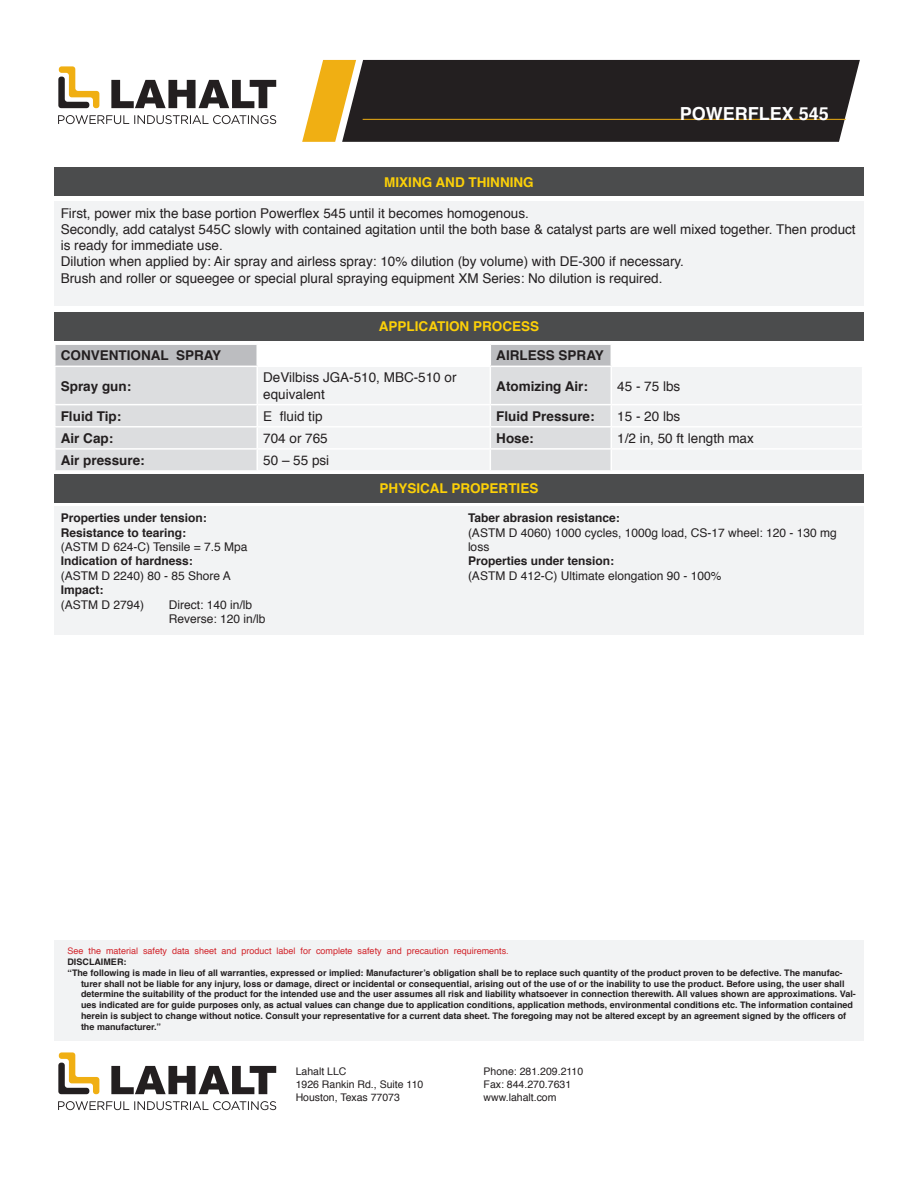
<style>
.page{position:relative;width:918px;height:1188px;background:#fff}
.page>*{position:absolute;margin:0;border:0;box-sizing:border-box;transform-origin:0 0}
.t1{font:700 18px "Helvetica";color:#fff}
.t2{font:13.5px/16.2px "Helvetica";color:#231f20}
.t3{font:700 13.5px "Helvetica";color:#231f20}
.t4{font:700 13.5px "Helvetica";color:#fcd008}
.t5{font:12px/14.4px "Helvetica";color:#231f20}
.t6{font:700 12px "Helvetica";color:#231f20}
.t7{font:10.5px/12.6px "Helvetica";color:#231f20}
.t8{font:700 9px/10.8px "Helvetica";color:#231f20}
.t9{font:9px "Helvetica";color:#d1232a}
</style>
<div class="page">
<svg style="left:302px;top:60px;width:558px;height:82px"></svg>
<svg style="left:58px;top:66px;width:41px;height:42px"></svg>
<svg style="left:111px;top:80px;width:165px;height:28px"></svg>
<svg style="left:58px;top:115px;width:218px;height:9px"></svg>
<svg style="left:58px;top:1052px;width:41px;height:42px"></svg>
<svg style="left:111px;top:1066px;width:165px;height:28px"></svg>
<svg style="left:58px;top:1101px;width:218px;height:9px"></svg>
<div style="left:54px;top:167px;width:810px;height:28px;background:#4b4c4d"></div>
<div style="left:54px;top:312px;width:810px;height:28px;background:#4b4c4d"></div>
<div style="left:54px;top:474px;width:810px;height:28px;background:#4b4c4d"></div>
<div style="left:54px;top:201px;width:810px;height:105px;background:#f2f3f4"></div>
<div style="left:54px;top:507px;width:810px;height:128px;background:#f2f3f4"></div>
<div style="left:54px;top:941px;width:810px;height:100px;background:#f2f3f4"></div>
<div style="left:56px;top:367px;width:200px;height:103px;background:#dcdddf"></div>
<svg style="left:258px;top:367px;width:604px;height:103px;fill:#f2f3f4"></svg>
<svg style="left:55px;top:345px;width:556px;height:21px"></svg>
<hr style="left:490px;top:367px;width:1px;height:37px;background:#fff">
<hr style="left:611px;top:367px;width:1px;height:37px;background:#fff">
<hr style="left:54px;top:404px;width:203px;height:1px;background:#fff">
<hr style="left:257px;top:404px;width:233px;height:1px;background:#fff">
<hr style="left:490px;top:404px;width:121px;height:1px;background:#fff">
<hr style="left:611px;top:404px;width:252px;height:1px;background:#fff">
<hr style="left:54px;top:426px;width:203px;height:2px;background:#fff">
<hr style="left:257px;top:426px;width:233px;height:2px;background:#fff">
<hr style="left:490px;top:426px;width:121px;height:2px;background:#fff">
<hr style="left:611px;top:426px;width:252px;height:2px;background:#fff">
<hr style="left:54px;top:448px;width:203px;height:2px;background:#fff">
<hr style="left:257px;top:448px;width:233px;height:2px;background:#fff">
<hr style="left:490px;top:448px;width:121px;height:2px;background:#fff">
<svg style="left:490px;top:405px;width:1px;height:65px"></svg>
<hr style="left:611px;top:448px;width:252px;height:2px;background:#fff">
<svg style="left:611px;top:405px;width:1px;height:65px"></svg>
<p class="t4" style="left:384px;top:171px;width:151px">MIXING AND THINNING</p>
<p class="t1" style="left:680px;top:99px;width:151px">POWERFLEX 545</p>
<p class="t2" style="left:61px;top:205px;width:470px">First, power mix the base portion Powerflex 545 until it becomes homogenous.</p>
<p class="t2" style="left:61px;top:222px;width:796px">Secondly, add catalyst 545C slowly with contained agitation until the both base &amp; catalyst parts are well mixed together. Then product is ready for immediate use.</p>
<p class="t2" style="left:61px;top:254px;width:625px">Dilution when applied by: Air spray and airless spray: 10% dilution (by volume) with DE-300 if necessary.</p>
<p class="t2" style="left:61px;top:270px;width:603px">Brush and roller or squeegee or special plural spraying equipment XM Series: No dilution is required.</p>
<p class="t4" style="left:379px;top:316px;width:162px">APPLICATION PROCESS</p>
<p class="t3" style="left:61px;top:345px;width:162px">CONVENTIONAL SPRAY</p>
<p class="t3" style="left:496px;top:345px;width:109px">AIRLESS SPRAY</p>
<p class="t3" style="left:61px;top:375px;width:72px">Spray gun:</p>
<p class="t2" style="left:263px;top:370px;width:195px">DeVilbiss JGA-510, MBC-510 or equivalent</p>
<p class="t3" style="left:496px;top:375px;width:93px">Atomizing Air:</p>
<p class="t2" style="left:617px;top:378px;width:65px">45 - 75 lbs</p>
<p class="t3" style="left:61px;top:405px;width:62px">Fluid Tip:</p>
<p class="t2" style="left:263px;top:408px;width:61px">E fluid tip</p>
<p class="t3" style="left:496px;top:405px;width:100px">Fluid Pressure:</p>
<p class="t2" style="left:617px;top:408px;width:65px">15 - 20 lbs</p>
<p class="t3" style="left:61px;top:427px;width:54px">Air Cap:</p>
<p class="t2" style="left:263px;top:430px;width:66px">704 or 765</p>
<p class="t3" style="left:496px;top:427px;width:39px">Hose:</p>
<p class="t2" style="left:617px;top:430px;width:138px">1/2 in, 50 ft length max</p>
<p class="t3" style="left:61px;top:449px;width:86px">Air pressure:</p>
<p class="t2" style="left:263px;top:453px;width:68px">50 – 55 psi</p>
<p class="t6" style="left:61px;top:508px;width:148px">Properties under tension:</p>
<p class="t6" style="left:61px;top:523px;width:127px">Resistance to tearing:</p>
<p class="t5" style="left:61px;top:540px;width:188px">(ASTM D 624-C) Tensile = 7.5 Mpa</p>
<p class="t6" style="left:61px;top:552px;width:134px">Indication of hardness:</p>
<p class="t5" style="left:61px;top:569px;width:172px">(ASTM D 2240) 80 - 85 Shore A</p>
<p class="t6" style="left:61px;top:580px;width:44px">Impact:</p>
<p class="t5" style="left:61px;top:598px;width:85px">(ASTM D 2794)</p>
<p class="t5" style="left:169px;top:598px;width:85px">Direct: 140 in/lb</p>
<p class="t5" style="left:169px;top:612px;width:98px">Reverse: 120 in/lb</p>
<p class="t4" style="left:380px;top:478px;width:160px">PHYSICAL PROPERTIES</p>
<p class="t6" style="left:468px;top:508px;width:153px">Taber abrasion resistance:</p>
<p class="t5" style="left:468px;top:526px;width:370px">(ASTM D 4060) 1000 cycles, 1000g load, CS-17 wheel: 120 - 130 mg loss</p>
<p class="t6" style="left:468px;top:552px;width:148px">Properties under tension:</p>
<p class="t5" style="left:468px;top:569px;width:255px">(ASTM D 412-C) Ultimate elongation 90 - 100%</p>
<p class="t9" style="left:68px;top:944px;width:443px">See the material safety data sheet and product label for complete safety and precaution requirements.</p>
<p class="t8" style="left:68px;top:957px;width:60px">DISCLAIMER:</p>
<p class="t8" style="left:81px;top:967px;width:776px;text-indent:-14px">“The following is made in lieu of all warranties, expressed or implied: Manufacturer’s obligation shall be to replace such quantity of the product proven to be defective. The manufac&shy;turer shall not be liable for any injury, loss or damage, direct or incidental or consequential, arising out of the use of or the inability to use the product. Before using, the user shall determine the suitability of the product for the intended use and the user assumes all risk and liability whatsoever in connection therewith. All values shown are approximations. Val&shy;ues indicated are for guide purposes only, as actual values can change due to application conditions, application methods, environmental conditions etc. The information contained herein is subject to change without notice. Consult your representative for a current data sheet. The foregoing may not be altered except by an agreement signed by the officers of the manufacturer.”</p>
<p class="t7" style="left:296px;top:1066px;width:129px">Lahalt LLC<br>1926 Rankin Rd., Suite 110<br>Houston, Texas 77073</p>
<p class="t7" style="left:484px;top:1066px;width:101px">Phone: 281.209.2110<br>Fax: 844.270.7631 www.lahalt.com</p>
</div>
